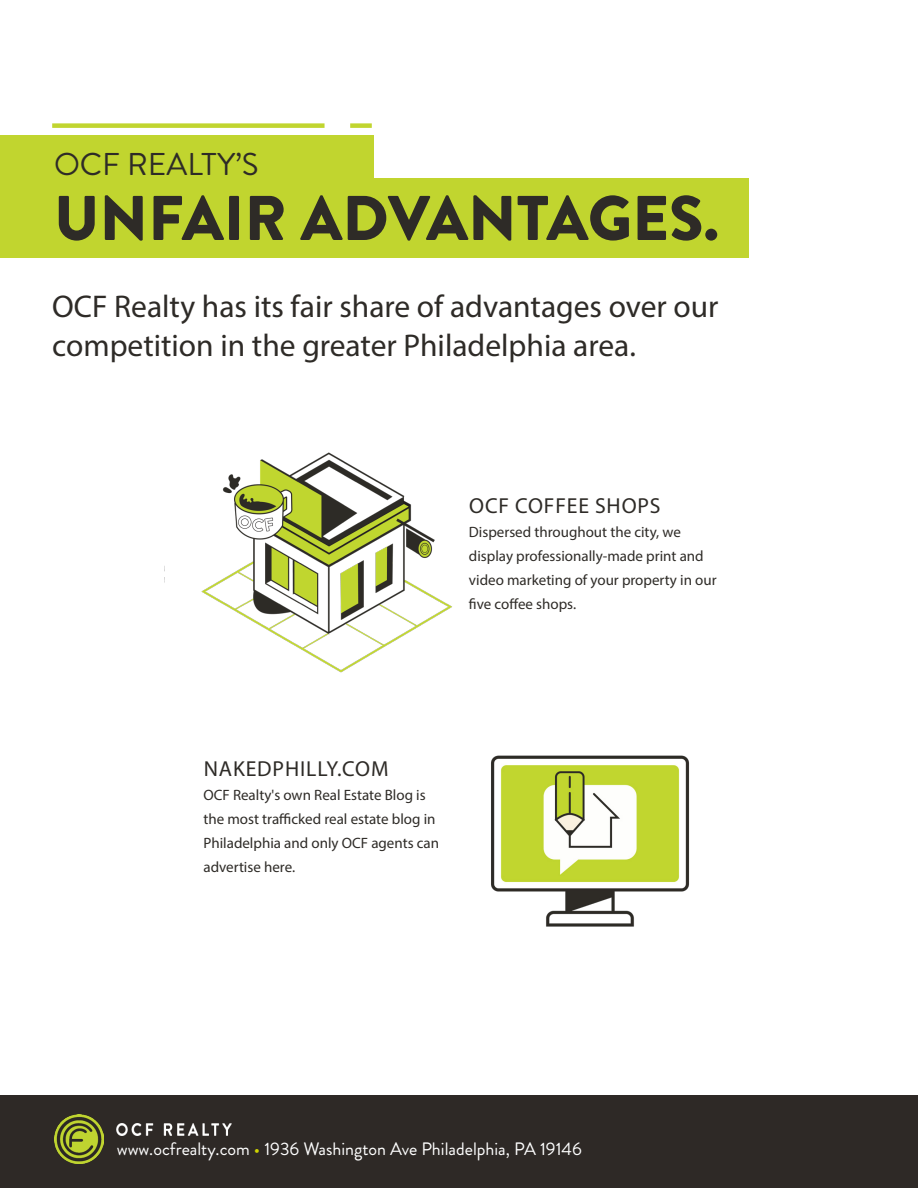
<style>
.page{position:relative;width:918px;height:1188px;background:#fff}
.page>*{position:absolute;margin:0;border:0;box-sizing:border-box;transform-origin:0 0}
.t1{font:900 63px "Brandon Grotesque";color:#2e2b27}
.Paragraph_Style_1{font:31.5px/39px "Myriad Pro";color:#2e2b27}
.t2{font:31.5px "Brandon Grotesque";color:#2e2b27}
.h2_seller_header{font:21.75px "Myriad Pro";letter-spacing:.04em;color:#2e2b27}
.t3{font:18px "Brandon Grotesque";color:#fff}
.body{font:15px/24px "Myriad Pro";color:#2e2b27}
.s1{color:#cfd400}
</style>
<div class="page">
<div style="left:0;top:1095px;width:918px;height:93px;background:#2e2926"></div>
<img style="left:54px;top:1115px;width:49px;height:48px">
<img style="left:117px;top:1123px;width:115px;height:12px">
<div style="left:0;top:178px;width:748px;height:80px;background:#c1d52f"></div>
<div style="left:0;top:135px;width:373px;height:59px;background:#c1d52f"></div>
<div style="left:52px;top:123px;width:273px;height:5px;background:#c1d52f"></div>
<div style="left:350px;top:123px;width:22px;height:5px;background:#c1d52f"></div>
<img style="left:164px;top:452px;width:288px;height:221px">
<img style="left:491px;top:755px;width:199px;height:172px">
<p class="t2" style="left:54px;top:143px;width:206px">OCF REALTY’S</p>
<p class="t1" style="left:54px;top:174px;width:666px">UNFAIR ADVANTAGES.</p>
<p class="Paragraph_Style_1" style="left:52px;top:287px;width:668px">OCF Realty has its fair share of advantages over our competition in the greater Philadelphia area.</p>
<p class="h2_seller_header" style="left:469px;top:492px;width:193px">OCF COFFEE SHOPS</p>
<p class="body" style="left:469px;top:520px;width:249px">Dispersed throughout the city, we display professionally-made print and video marketing of your property in our five coffee shops.</p>
<p class="h2_seller_header" style="left:204px;top:755px;width:186px">NAKEDPHILLY.COM</p>
<p class="body" style="left:203px;top:782px;width:237px">OCF Realty's own Real Estate Blog is the most trafficked real estate blog in<br>Philadelphia and only OCF agents can advertise here.</p>
<p class="t3" style="left:117px;top:1137px;width:467px">www.ocfrealty.com <span class="s1">•</span> 1936 Washington Ave Philadelphia, PA 19146</p>
</div>
